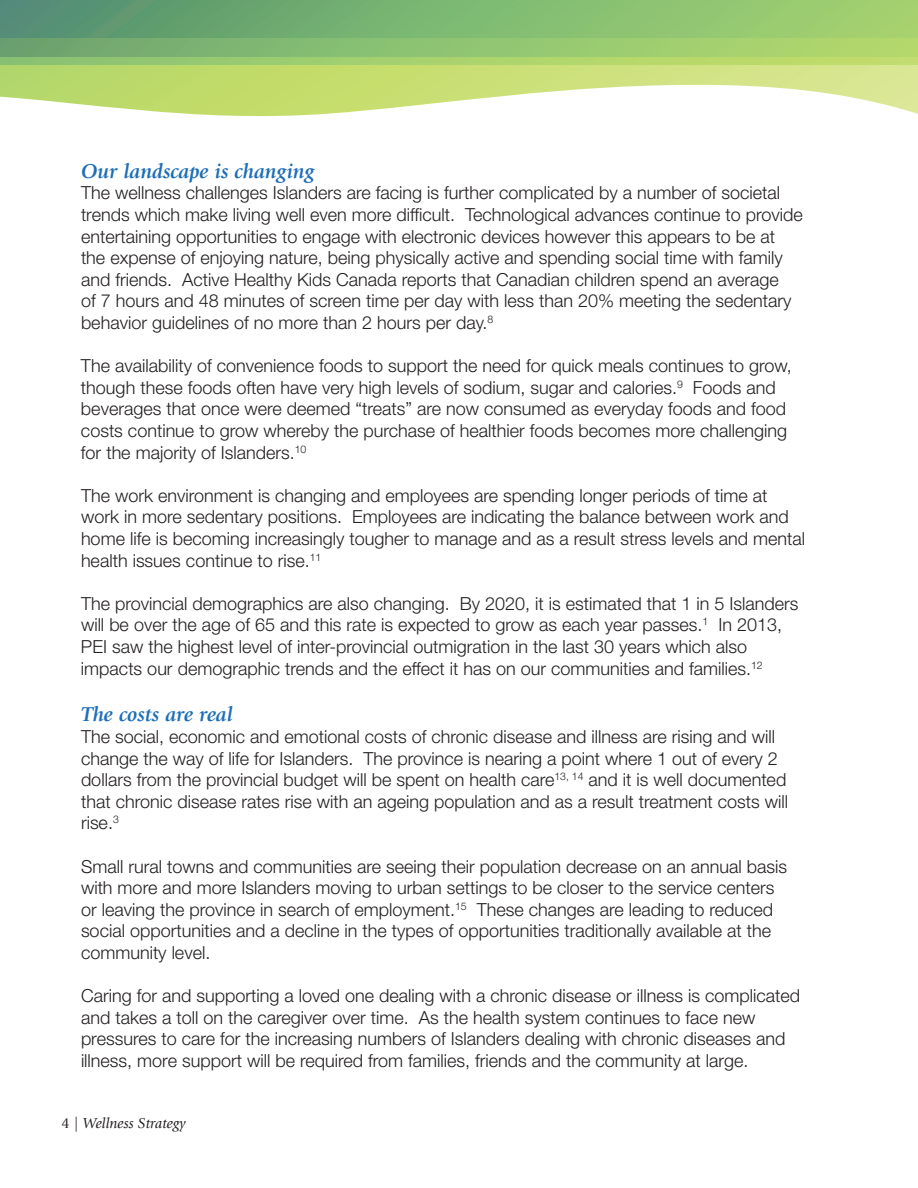
<style>
.page{position:relative;width:918px;height:1188px;background:#fff}
.page>*{position:absolute;margin:0;border:0;box-sizing:border-box;transform-origin:0 0}
.t1{font:italic 700 21px "Giovanni";color:#1e6eb7}
.t2{font:300 18px/21.6px "Helvetica Neue LT Std";color:#231f20}
.t3{font:italic 15px "Giovanni";color:#231f20}
.s1{font-style:normal}
</style>
<div class="page">
<svg style="left:0;top:64px;width:918px;height:53px"></svg>
<svg style="left:0;top:56px;width:918px;height:8px;background:#a4cf6e"></svg>
<div style="left:0;top:0;width:918px;height:56px;background:linear-gradient(to right,#6ba572,#b5dd6e)"></div>
<div style="left:0;top:0;width:918px;height:38px;background:linear-gradient(to right,#529273,#a7d870)"></div>
<p class="t1" style="left:81px;top:159px;width:235px">Our landscape is changing</p>
<p class="t2" style="left:81px;top:182px;width:723px">The wellness challenges Islanders are facing is further complicated by a number of societal trends which make living well even more difficult. Technological advances continue to provide entertaining opportunities to engage with electronic devices however this appears to be at the expense of enjoying nature, being physically active and spending social time with family and friends. Active Healthy Kids Canada reports that Canadian children spend an average<br>of 7 hours and 48 minutes of screen time per day with less than 20% meeting the sedentary behavior guidelines of no more than 2 hours per day. <sup>8</sup></p>
<p class="t2" style="left:81px;top:355px;width:712px">The availability of convenience foods to support the need for quick meals continues to grow, though these foods often have very high levels of sodium, sugar and calories. <sup>9</sup> Foods and beverages that once were deemed “treats” are now consumed as everyday foods and food costs continue to grow whereby the purchase of healthier foods becomes more challenging for the majority of Islanders. <sup>10</sup></p>
<p class="t2" style="left:81px;top:484px;width:726px">The work environment is changing and employees are spending longer periods of time at work in more sedentary positions. Employees are indicating the balance between work and home life is becoming increasingly tougher to manage and as a result stress levels and mental health issues continue to rise. <sup>11</sup></p>
<p class="t2" style="left:81px;top:592px;width:719px">The provincial demographics are also changing. By 2020, it is estimated that 1 in 5 Islanders will be over the age of 65 and this rate is expected to grow as each year passes. <sup>1</sup> In 2013, PEI saw the highest level of inter-provincial outmigration in the last 30 years which also impacts our demographic trends and the effect it has on our communities and families. <sup>12</sup></p>
<p class="t1" style="left:81px;top:703px;width:154px">The costs are real</p>
<p class="t2" style="left:81px;top:725px;width:709px">The social, economic and emotional costs of chronic disease and illness are rising and will change the way of life for Islanders. The province is nearing a point where 1 out of every 2 dollars from the provincial budget will be spent on health care<sup>13,</sup> <sup>14</sup> and it is well documented that chronic disease rates rise with an ageing population and as a result treatment costs will rise. <sup>3</sup></p>
<p class="t2" style="left:81px;top:855px;width:708px">Small rural towns and communities are seeing their population decrease on an annual basis with more and more Islanders moving to urban settings to be closer to the service centers or leaving the province in search of employment. <sup>15</sup> These changes are leading to reduced social opportunities and a decline in the types of opportunities traditionally available at the community level.</p>
<p class="t2" style="left:81px;top:985px;width:721px">Caring for and supporting a loved one dealing with a chronic disease or illness is complicated and takes a toll on the caregiver over time. As the health system continues to face new pressures to care for the increasing numbers of Islanders dealing with chronic diseases and illness, more support will be required from families, friends and the community at large.</p>
<p class="t3" style="left:62px;top:1115px;width:126px"><span class="s1">4 |</span> Wellness Strategy</p>
</div>
